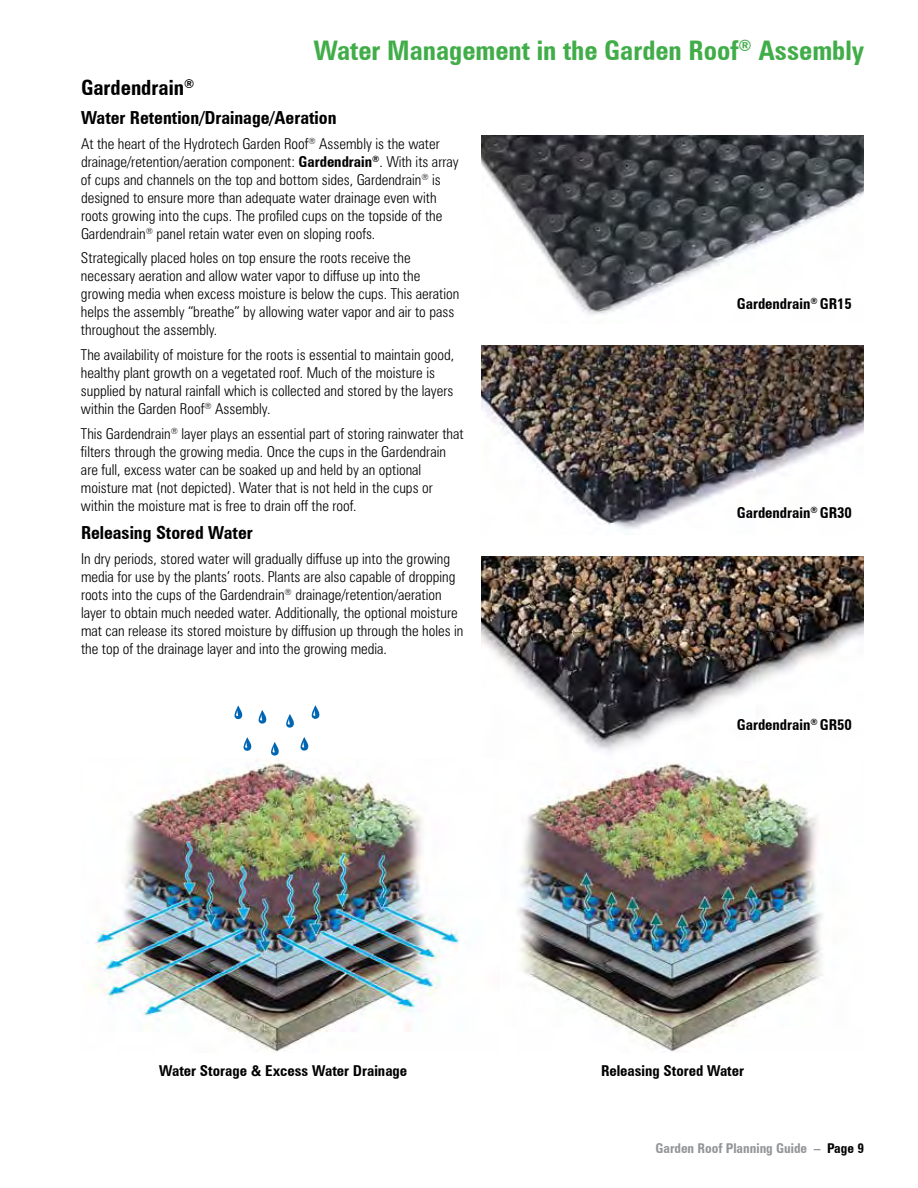
<style>
.page{position:relative;width:918px;height:1188px;background:#fff}
.page>*{position:absolute;margin:0;border:0;box-sizing:border-box;transform-origin:0 0}
.t1{font:700 condensed 27px "Zurich BT";color:#41ad49}
.t2{font:700 condensed 21px "Zurich BT";color:#000}
.t3{font:700 condensed 18px "Zurich BT";color:#000}
.t4{font:300 condensed 15px/18px "Zurich BT";color:#000}
.t5{font:700 condensed 15px "Zurich BT";color:#000}
.t6{font:700 condensed 13.5px "Zurich BT";color:#939598}
.s1{font-weight:700}
.s2{font-family:"Helvetica";font-stretch:normal}
.s3{color:#000}
</style>
<div class="page">
<img style="left:518px;top:763px;width:305px;height:289px">
<img style="left:481px;top:135px;width:383px;height:180px">
<img style="left:481px;top:346px;width:383px;height:184px">
<img style="left:481px;top:556px;width:383px;height:196px">
<img style="left:94px;top:760px;width:367px;height:293px">
<svg style="left:311px;top:705px;width:9px;height:14px"></svg>
<svg style="left:300px;top:737px;width:9px;height:14px"></svg>
<svg style="left:258px;top:710px;width:9px;height:14px"></svg>
<svg style="left:234px;top:706px;width:9px;height:14px"></svg>
<svg style="left:286px;top:714px;width:8px;height:14px"></svg>
<svg style="left:243px;top:737px;width:9px;height:14px"></svg>
<svg style="left:271px;top:742px;width:8px;height:14px"></svg>
<h1 class="t1" style="left:314px;top:34px;width:552px">Water Management in the Garden Roof<sup>®</sup> Assembly</h1>
<h2 class="t2" style="left:81px;top:75px;width:115px">Gardendrain<sup>®</sup></h2>
<p class="t3" style="left:81px;top:106px;width:257px">Water Retention/Drainage/Aeration</p>
<p class="t4" style="left:81px;top:134px;width:379px">At the heart of the Hydrotech Garden Roof<sup>®</sup> Assembly is the water drainage/retention/aeration component: <span class="s1">Gardendrain</span><sup>®</sup>. With its array of cups and channels on the top and bottom sides, Gardendrain<sup>®</sup> is designed to ensure more than adequate water drainage even with roots growing into the cups. The profiled cups on the topside of the Gardendrain<sup>®</sup> panel retain water even on sloping roofs.</p>
<p class="t4" style="left:81px;top:249px;width:380px">Strategically placed holes on top ensure the roots receive the necessary aeration and allow water vapor to diffuse up into the growing media when excess moisture is below the cups. This aeration helps the assembly “breathe” by allowing water vapor and air to pass throughout the assembly.</p>
<p class="t4" style="left:81px;top:346px;width:375px">The availability of moisture for the roots is essential to maintain good, healthy plant growth on a vegetated roof. Much of the moisture is supplied by natural rainfall which is collected and stored by the layers within the Garden Roof<sup>®</sup> Assembly.</p>
<p class="t4" style="left:81px;top:424px;width:384px">This Gardendrain<sup>®</sup> layer plays an essential part of storing rainwater that filters through the growing media. Once the cups in the Gardendrain are full, excess water can be soaked up and held by an optional moisture mat (not depicted). Water that is not held in the cups or within the moisture mat is free to drain off the roof.</p>
<p class="t3" style="left:81px;top:522px;width:173px">Releasing Stored Water</p>
<p class="t4" style="left:81px;top:549px;width:384px">In dry periods, stored water will gradually diffuse up into the growing media for use by the plants’ roots. Plants are also capable of dropping roots into the cups of the Gardendrain<sup>®</sup> drainage/retention/aeration layer to obtain much needed water. Additionally, the optional moisture mat can release its stored moisture by diffusion up through the holes in the top of the drainage layer and into the growing media.</p>
<p class="t5" style="left:737px;top:294px;width:117px">Gardendrain<sup>®</sup> GR15</p>
<p class="t5" style="left:737px;top:504px;width:117px">Gardendrain<sup>®</sup> GR30</p>
<p class="t5" style="left:737px;top:715px;width:117px">Gardendrain<sup>®</sup> GR50</p>
<p class="t5" style="left:159px;top:1062px;width:250px">Water Storage <span class="s2">&amp;</span> Excess Water Drainage</p>
<p class="t5" style="left:601px;top:1062px;width:145px">Releasing Stored Water</p>
<p class="t6" style="left:655px;top:1140px;width:210px">Garden Roof Planning Guide – <span class="s3">Page 9</span></p>
</div>
